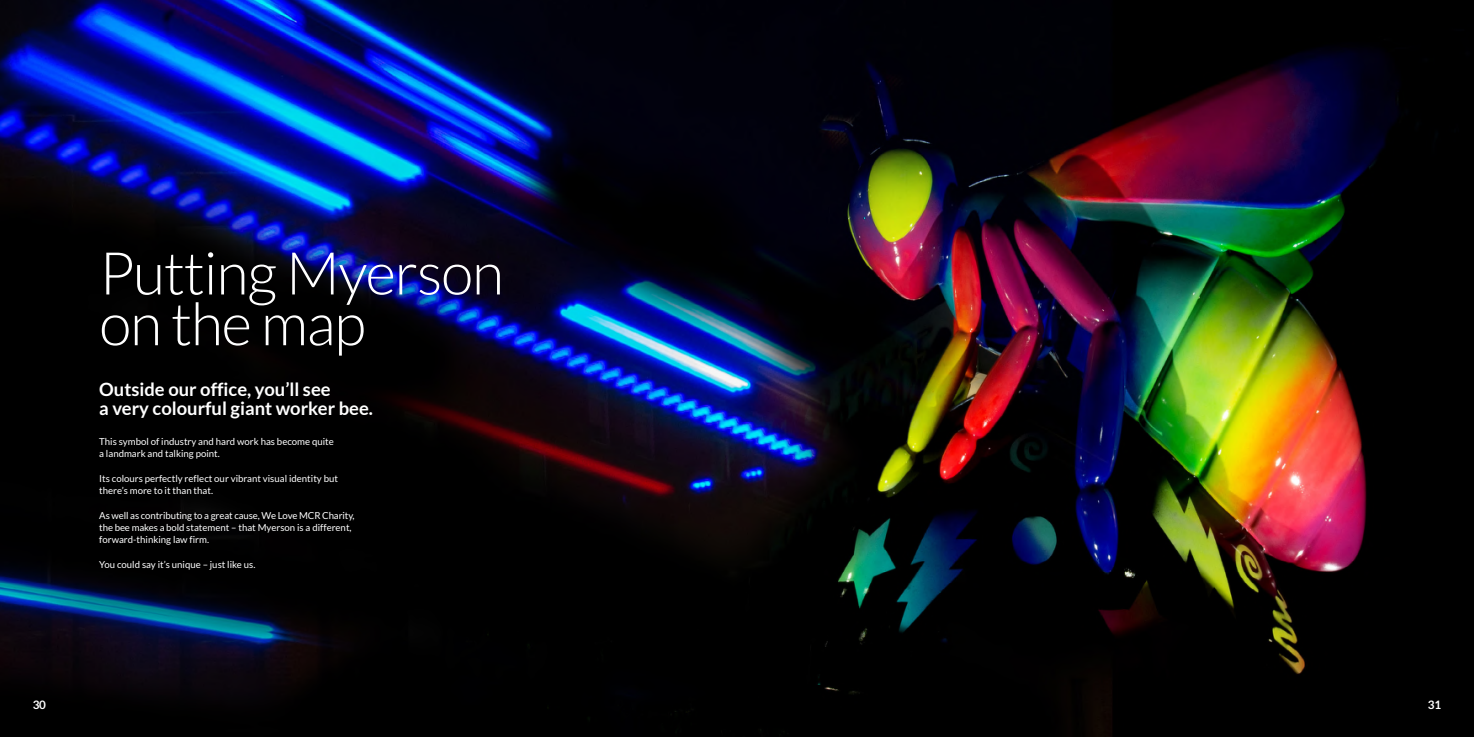
<style>
.page{position:relative;width:1474px;height:737px;background:#fff}
.page>*{position:absolute;margin:0;border:0;box-sizing:border-box;transform-origin:0 0}
.t1{font:300 59.06px/50.8px "Lato";letter-spacing:-.02em;color:#fff}
.t2{font:700 18.38px/19.2px "Lato";color:#fff}
.t3{font:700 11.64px "Lato";color:#fff}
.t4{font:9.62px/12.2px "Lato";color:#fff}
</style>
<div class="page">
<img style="left:0;top:0;width:1473px;height:737px">
<h1 class="t1" style="left:99px;top:248px;width:406px">Putting Myerson on the map</h1>
<h2 class="t2" style="left:99px;top:379px;width:275px">Outside our office, you’ll see<br>a very colourful giant worker bee.</h2>
<p class="t4" style="left:99px;top:435px;width:236px">This symbol of industry and hard work has become quite a landmark and talking point.</p>
<p class="t4" style="left:99px;top:472px;width:240px">Its colours perfectly reflect our vibrant visual identity but there’s more to it than that.</p>
<p class="t4" style="left:99px;top:509px;width:257px">As well as contributing to a great cause, We Love MCR Charity, the bee makes a bold statement – that Myerson is a different, forward-thinking law firm.</p>
<p class="t4" style="left:99px;top:558px;width:158px">You could say it’s unique – just like us.</p>
<p class="t3" style="left:33px;top:697px;width:15px">30</p>
<p class="t3" style="left:1427px;top:697px;width:15px">31</p>
</div>
